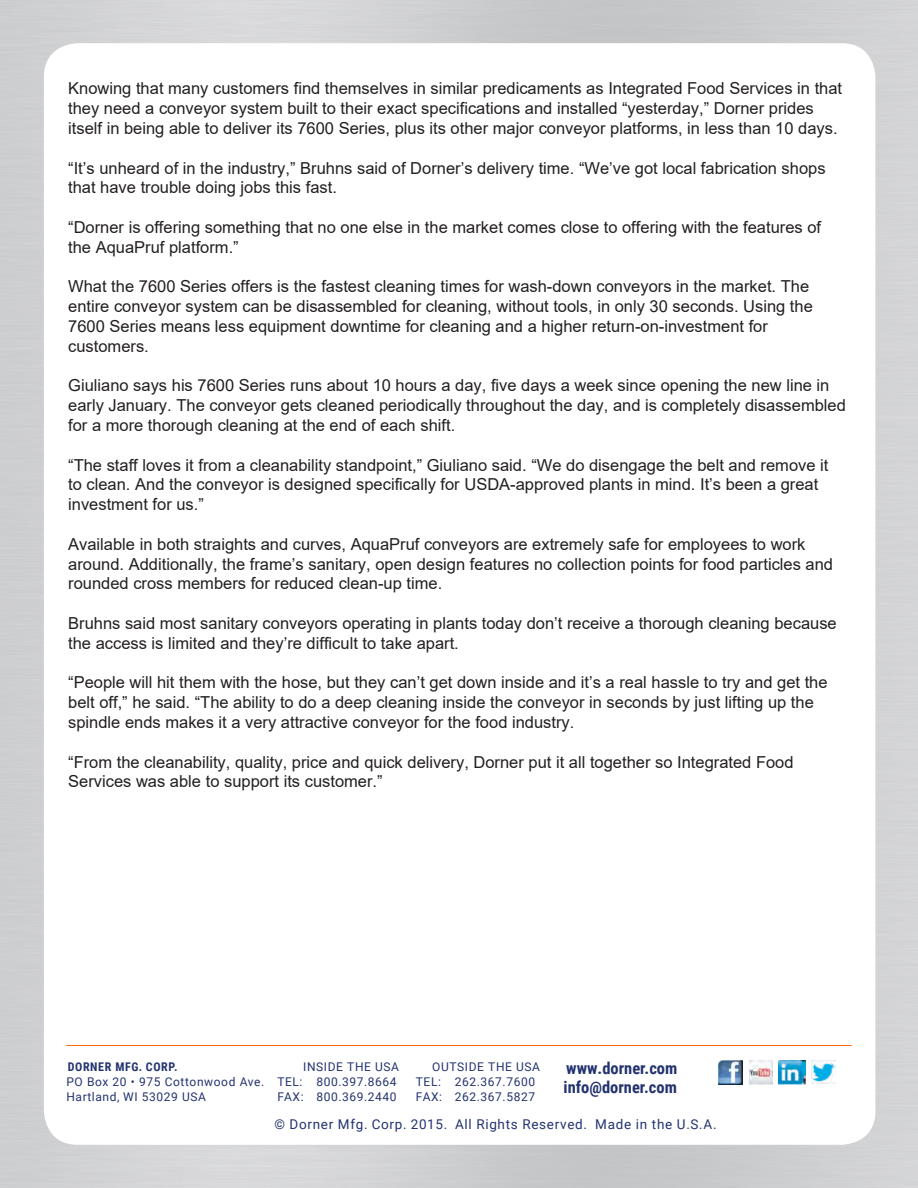
<style>
.page{position:relative;width:918px;height:1188px;background:#fff}
.page>*{position:absolute;margin:0;border:0;box-sizing:border-box;transform-origin:0 0}
.t1{font:16.5px/19.8px "Arial";color:#231f20}
.t2{font:700 16.5px/19.8px "Roboto Condensed";color:#23336f}
.t3{font:13.5px "Roboto";letter-spacing:.05em;color:#23336f}
.t4{font:12px/15px "Roboto";letter-spacing:.05em;color:#23336f}
.t5{font:700 12px "Roboto Condensed";letter-spacing:.05em;color:#23336f}
</style>
<div class="page">
<img style="left:0;top:0;width:918px;height:1188px">
<div style="left:44px;top:43px;width:831px;height:1102px;background:#fff;border-radius:34px"></div>
<hr style="left:66px;top:1045px;width:786px;height:1px;background:#ff6b0d">
<img style="left:718px;top:1060px;width:25px;height:25px">
<img style="left:749px;top:1060px;width:24px;height:24px">
<img style="left:779px;top:1060px;width:26px;height:24px">
<img style="left:811px;top:1060px;width:24px;height:24px">
<p class="t1" style="left:68px;top:79px;width:775px">Knowing that many customers find themselves in similar predicaments as Integrated Food Services in that they need a conveyor system built to their exact specifications and installed “yesterday,” Dorner prides itself in being able to deliver its 7600 Series, plus its other major conveyor platforms, in less than 10 days.</p>
<p class="t1" style="left:68px;top:158px;width:759px">“It’s unheard of in the industry,” Bruhns said of Dorner’s delivery time. “We’ve got local fabrication shops that have trouble doing jobs this fast.</p>
<p class="t1" style="left:68px;top:217px;width:754px">“Dorner is offering something that no one else in the market comes close to offering with the features of the AquaPruf platform.”</p>
<p class="t1" style="left:68px;top:277px;width:746px">What the 7600 Series offers is the fastest cleaning times for wash-down conveyors in the market. The entire conveyor system can be disassembled for cleaning, without tools, in only 30 seconds. Using the 7600 Series means less equipment downtime for cleaning and a higher return-on-investment for customers.</p>
<p class="t1" style="left:68px;top:376px;width:779px">Giuliano says his 7600 Series runs about 10 hours a day, five days a week since opening the new line in early January. The conveyor gets cleaned periodically throughout the day, and is completely disassembled for a more thorough cleaning at the end of each shift.</p>
<p class="t1" style="left:68px;top:455px;width:762px">“The staff loves it from a cleanability standpoint,” Giuliano said. “We do disengage the belt and remove it to clean. And the conveyor is designed specifically for USDA-approved plants in mind. It’s been a great investment for us.”</p>
<p class="t1" style="left:68px;top:534px;width:766px">Available in both straights and curves, AquaPruf conveyors are extremely safe for employees to work around. Additionally, the frame’s sanitary, open design features no collection points for food particles and rounded cross members for reduced clean-up time.</p>
<p class="t1" style="left:68px;top:613px;width:770px">Bruhns said most sanitary conveyors operating in plants today don’t receive a thorough cleaning because the access is limited and they’re difficult to take apart.</p>
<p class="t1" style="left:68px;top:673px;width:761px">“People will hit them with the hose, but they can’t get down inside and it’s a real hassle to try and get the belt off,” he said. “The ability to do a deep cleaning inside the conveyor in seconds by just lifting up the spindle ends makes it a very attractive conveyor for the food industry.</p>
<p class="t1" style="left:68px;top:752px;width:727px">“From the cleanability, quality, price and quick delivery, Dorner put it all together so Integrated Food<br>Services was able to support its customer.”</p>
<p class="t5" style="left:68px;top:1058px;width:111px">DORNER MFG. CORP.</p>
<p class="t4" style="left:66px;top:1073px;width:199px">PO Box 20 • 975 Cottonwood Ave.<br>Hartland, WI 53029 USA</p>
<p class="t2" style="left:564px;top:1057px;width:115px">www.dorner.com info@dorner.com</p>
<p class="t4" style="left:277px;top:1058px;width:123px;text-indent:26px">INSIDE THE USA<br>TEL: 800.397.8664<br>FAX: 800.369.2440</p>
<p class="t4" style="left:416px;top:1058px;width:126px;text-indent:16px">OUTSIDE THE USA<br>TEL: 262.367.7600<br>FAX: 262.367.5827</p>
<p class="t3" style="left:274px;top:1115px;width:444px">© Dorner Mfg. Corp. 2015. All Rights Reserved. Made in the U.S.A.</p>
</div>
